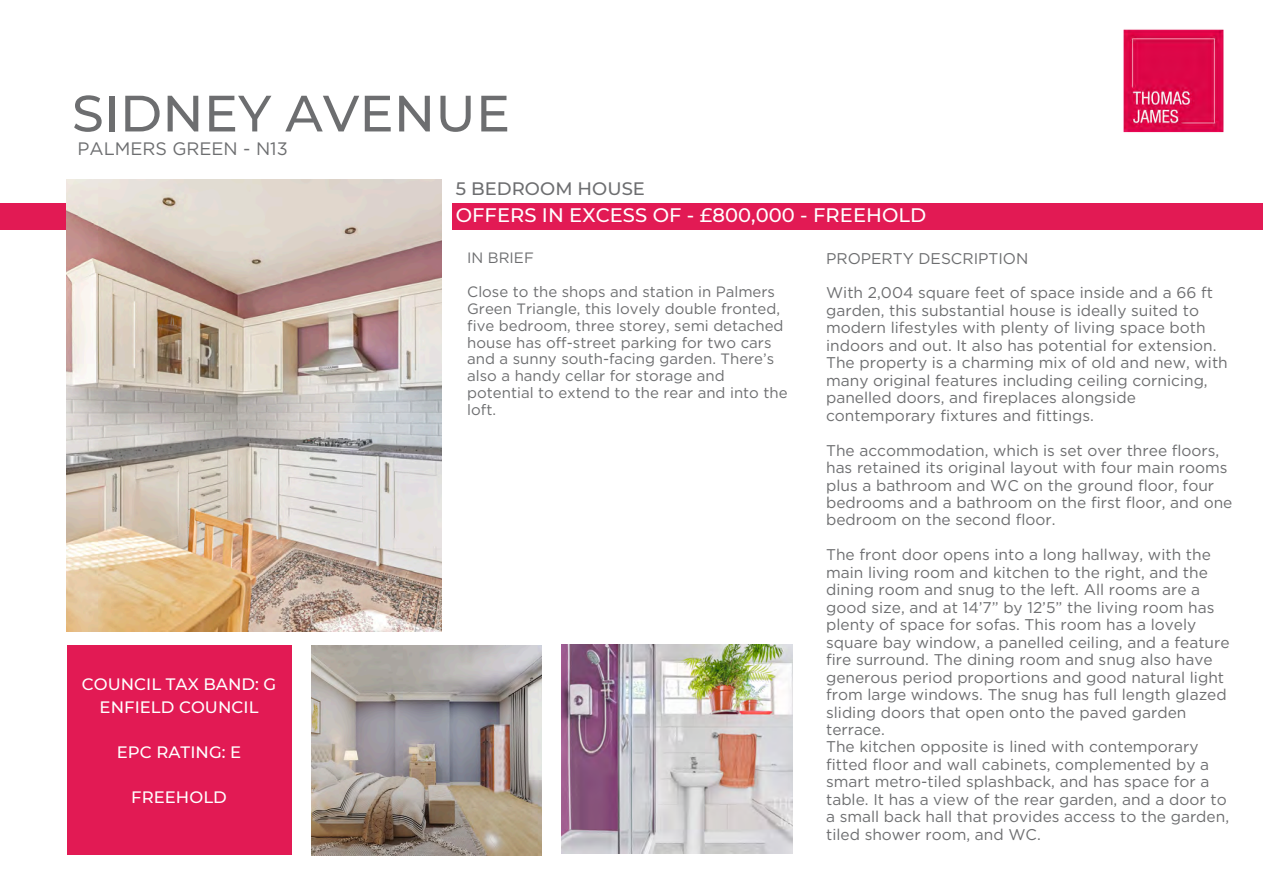
<style>
.page{position:relative;width:1263px;height:894px;background:#fff}
.page>*{position:absolute;margin:0;border:0;box-sizing:border-box;transform-origin:0 0}
.t1{font:500 51px "Montserrat";letter-spacing:.005em;color:#6d6e70}
.t2{font:500 19.5px "Montserrat";letter-spacing:.005em;color:#fff}
.t3{font:18px "Gotham";color:#6d6e70}
.t4{font:500 18px "Montserrat";letter-spacing:.005em;color:#6d6e70}
.t5{font:500 16.5px/22.5px "Montserrat";letter-spacing:.005em;color:#fff;text-align:center}
.t6{font:15.45px/17.4px "Gotham";color:#6d6e70}
.t7{font:15px/16.8px "Gotham";color:#6d6e70}
</style>
<div class="page">
<div style="left:0;top:204px;width:1263px;height:25px;background:#e21a54"></div>
<div style="left:67px;top:159px;width:384px;height:455px;background:#fff"></div>
<img style="left:67px;top:179px;width:374px;height:452px">
<img style="left:312px;top:645px;width:229px;height:210px">
<img style="left:561px;top:644px;width:232px;height:208px">
<div style="left:67px;top:645px;width:224px;height:210px;background:#e21a54"></div>
<img style="left:1123px;top:29px;width:101px;height:104px">
<h4 class="t1" style="left:72px;top:82px;width:440px">SIDNEY AVENUE</h4>
<h4 class="t3" style="left:77px;top:138px;width:212px">PALMERS GREEN - N13</h4>
<p class="t4" style="left:456px;top:177px;width:191px">5 BEDROOM HOUSE</p>
<p class="t2" style="left:456px;top:203px;width:472px">OFFERS IN EXCESS OF - £800,000 - FREEHOLD</p>
<p class="t7" style="left:467px;top:249px;width:68px">IN BRIEF</p>
<p class="t7" style="left:467px;top:283px;width:322px">Close to the shops and station in Palmers Green Triangle, this lovely double fronted, five bedroom, three storey, semi detached house has off-street parking for two cars and a sunny south-facing garden. There’s also a handy cellar for storage and potential to extend to the rear and into the loft.</p>
<p class="t6" style="left:826px;top:249px;width:204px">PROPERTY DESCRIPTION</p>
<h3 class="t6" style="left:826px;top:284px;width:403px">With 2,004 square feet of space inside and a 66 ft garden, this substantial house is ideally suited to modern lifestyles with plenty of living space both indoors and out. It also has potential for extension.<br>The property is a charming mix of old and new, with many original features including ceiling cornicing, panelled doors, and fireplaces alongside contemporary fixtures and fittings.</h3>
<h3 class="t6" style="left:826px;top:441px;width:408px">The accommodation, which is set over three floors, has retained its original layout with four main rooms plus a bathroom and WC on the ground floor, four bedrooms and a bathroom on the first floor, and one bedroom on the second floor.</h3>
<h3 class="t6" style="left:826px;top:546px;width:405px">The front door opens into a long hallway, with the main living room and kitchen to the right, and the dining room and snug to the left. All rooms are a good size, and at 14’7” by 12’5” the living room has plenty of space for sofas. This room has a lovely square bay window, a panelled ceiling, and a feature fire surround. The dining room and snug also have generous period proportions and good natural light from large windows. The snug has full length glazed sliding doors that open onto the paved garden terrace.</h3>
<p class="t6" style="left:826px;top:738px;width:404px">The kitchen opposite is lined with contemporary fitted floor and wall cabinets, complemented by a smart metro-tiled splashback, and has space for a table. It has a view of the rear garden, and a door to a small back hall that provides access to the garden, tiled shower room, and WC.</p>
<h4 class="t5" style="left:82px;top:673px;width:196px">COUNCIL TAX BAND: G<br>ENFIELD COUNCIL</h4>
<p class="t5" style="left:117px;top:740px;width:126px">EPC RATING: E</p>
<p class="t5" style="left:131px;top:785px;width:97px">FREEHOLD</p>
</div>
